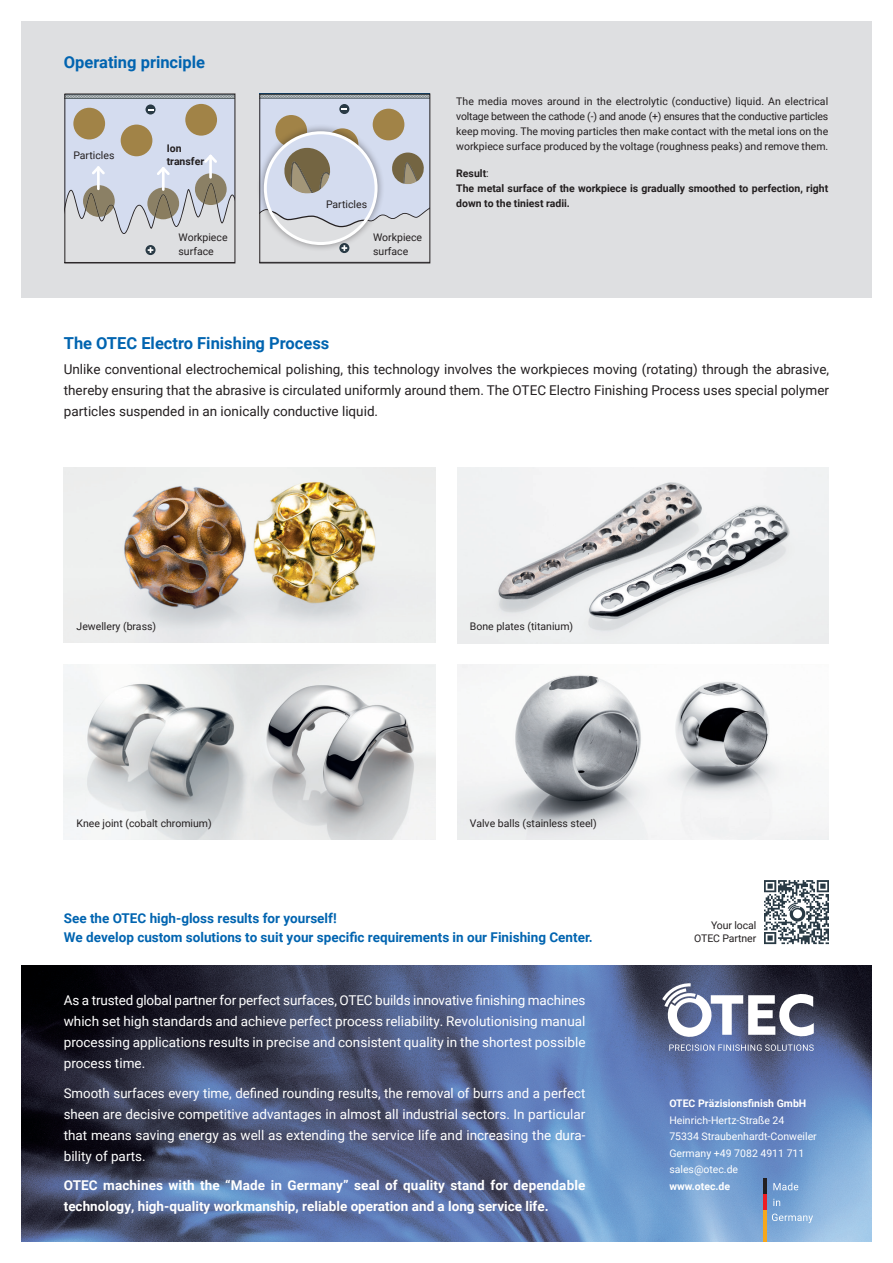
<style>
.page{position:relative;width:893px;height:1263px;background:#fff}
.page>*{position:absolute;margin:0;border:0;box-sizing:border-box;transform-origin:0 0}
.t1{font:700 16.5px "Roboto";color:#0164b0}
.t2{font:13.5px/21px "Roboto";color:#fff;text-align:justify}
.t3{font:13.5px/21px "Roboto";color:#231f20;text-align:justify}
.t4{font:700 13.5px/21px "Roboto";color:#fff}
.t5{font:700 13.5px/19.5px "Roboto";color:#0164b0}
.t6{font:10.5px/15px "Roboto";color:#231f20}
.t7{font:700 10.5px/15px "Roboto";color:#231f20}
.t8{font:10.5px/16.5px "Roboto";color:#fff}
.t9{font:700 10.5px "Roboto";color:#fff}
.s1{font-weight:400}
</style>
<div class="page">
<img style="left:21px;top:965px;width:851px;height:277px">
<hr style="left:764px;top:1178px;width:3px;height:16px;background:#231f20">
<hr style="left:764px;top:1194px;width:3px;height:16px;background:#ee1d23">
<hr style="left:764px;top:1210px;width:3px;height:32px;background:#f6a71c">
<svg style="left:773px;top:1182px;width:25px;height:8px"></svg>
<svg style="left:773px;top:1199px;width:7px;height:7px"></svg>
<svg style="left:772px;top:1213px;width:41px;height:10px"></svg>
<div style="left:21px;top:21px;width:851px;height:277px;background:#dedfe1"></div>
<div style="left:65px;top:94px;width:170px;height:169px;background:#d4dcef"></div>
<div style="left:73px;top:108px;width:32px;height:31px;background:#a18347;border-radius:50%"></div>
<div style="left:121px;top:125px;width:31px;height:31px;background:#a18347;border-radius:50%"></div>
<div style="left:185px;top:104px;width:32px;height:32px;background:#a18347;border-radius:50%"></div>
<svg style="left:146px;top:104px;width:10px;height:11px"></svg>
<svg style="left:66px;top:96px;width:167px;height:3px"></svg>
<svg style="left:66px;top:155px;width:167px;height:106px"></svg>
<div style="left:64px;top:94px;width:171px;height:169px;border:1px solid #231f20"></div>
<div style="left:260px;top:94px;width:170px;height:169px;background:#d4dcef"></div>
<div style="left:275px;top:115px;width:32px;height:32px;background:#a18347;border-radius:50%"></div>
<div style="left:373px;top:109px;width:31px;height:31px;background:#a18347;border-radius:50%"></div>
<svg style="left:339px;top:104px;width:10px;height:10px"></svg>
<svg style="left:261px;top:96px;width:167px;height:3px"></svg>
<div style="left:256px;top:124px;width:129px;height:129px;background:#231f20;opacity:.5"></div>
<div style="left:265px;top:133px;width:111px;height:110px;background:#d4dcef;border-radius:55px"></div>
<svg style="left:356px;top:133px;width:20px;height:7px"></svg>
<svg style="left:260px;top:148px;width:170px;height:115px"></svg>
<div style="left:264px;top:131px;width:114px;height:114px;border:3px solid #fff;border-radius:50%"></div>
<img style="left:64px;top:468px;width:372px;height:174px">
<img style="left:64px;top:664px;width:372px;height:176px">
<img style="left:457px;top:468px;width:371px;height:175px">
<img style="left:457px;top:664px;width:371px;height:176px">
<svg style="left:662px;top:983px;width:152px;height:68px"></svg>
<img style="left:765px;top:881px;width:64px;height:63px">
<p class="t1" style="left:64px;top:51px;width:143px">Operating principle</p>
<p class="t6" style="left:73px;top:148px;width:43px">Particles</p>
<p class="t7" style="left:167px;top:141px;width:39px;line-height:13.5px">Ion transfer</p>
<p class="t6" style="left:179px;top:230px;width:51px;line-height:13.5px">Workpiece surface</p>
<p class="t6" style="left:326px;top:196px;width:43px">Particles</p>
<p class="t6" style="left:373px;top:230px;width:51px;line-height:13.5px">Workpiece surface</p>
<p class="t6" style="left:456px;top:93px;width:374px;text-align:justify">The media moves around in the electrolytic (conductive) liquid. An electrical voltage between the cathode (-) and anode (+) ensures that the conductive particles keep moving. The moving particles then make contact with the metal ions on the workpiece surface produced by the voltage (roughness peaks) and remove them.</p>
<p class="t7" style="left:456px;top:166px;width:374px">Result<span class="s1">:<br></span>The metal surface of the workpiece is gradually smoothed to perfection, right down to the tiniest radii.</p>
<p class="t1" style="left:64px;top:332px;width:267px">The OTEC Electro Finishing Process</p>
<p class="t3" style="left:64px;top:358px;width:767px">Unlike conventional electrochemical polishing, this technology involves the workpieces moving (rotating) through the abrasive, thereby ensuring that the abrasive is circulated uniformly around them. The OTEC Electro Finishing Process uses special polymer particles suspended in an ionically conductive liquid.</p>
<p class="t6" style="left:77px;top:618px;width:81px">Jewellery (brass)</p>
<p class="t6" style="left:470px;top:618px;width:105px">Bone plates (titanium)</p>
<p class="t6" style="left:77px;top:816px;width:137px">Knee joint (cobalt chromium)</p>
<p class="t6" style="left:470px;top:816px;width:128px">Valve balls (stainless steel)</p>
<p class="t5" style="left:64px;top:908px;width:530px">See the OTEC high-gloss results for yourself!<br>We develop custom solutions to suit your specific requirements in our Finishing Center.</p>
<p class="t6" style="left:694px;top:918px;width:64px;line-height:13.5px;text-align:right">Your local<br>OTEC Partner</p>
<p class="t2" style="left:64px;top:989px;width:523px">As a trusted global partner for perfect surfaces, OTEC builds innovative finishing machines which set high standards and achieve perfect process reliability. Revolutionising manual processing applications results in precise and consistent quality in the shortest possible process time.</p>
<p class="t2" style="left:64px;top:1082px;width:523px">Smooth surfaces every time, defined rounding results, the removal of burrs and a perfect sheen are decisive competitive advantages in almost all industrial sectors. In particular that means saving energy as well as extending the service life and increasing the dura&shy;bility of parts.</p>
<p class="t4" style="left:64px;top:1174px;width:523px">OTEC machines with the “Made in Germany” seal of quality stand for dependable technology, high-quality workmanship, reliable operation and a long service life.</p>
<p class="t9" style="left:669px;top:1096px;width:138px">OTEC Präzisionsfinish GmbH</p>
<p class="t8" style="left:669px;top:1111px;width:149px">Heinrich-Hertz-Straße 24<br>75334 Straubenhardt-Conweiler<br>Germany +49 7082 4911 711 sales@otec.de</p>
<p class="t9" style="left:669px;top:1178px;width:62px">www.otec.de</p>
</div>
